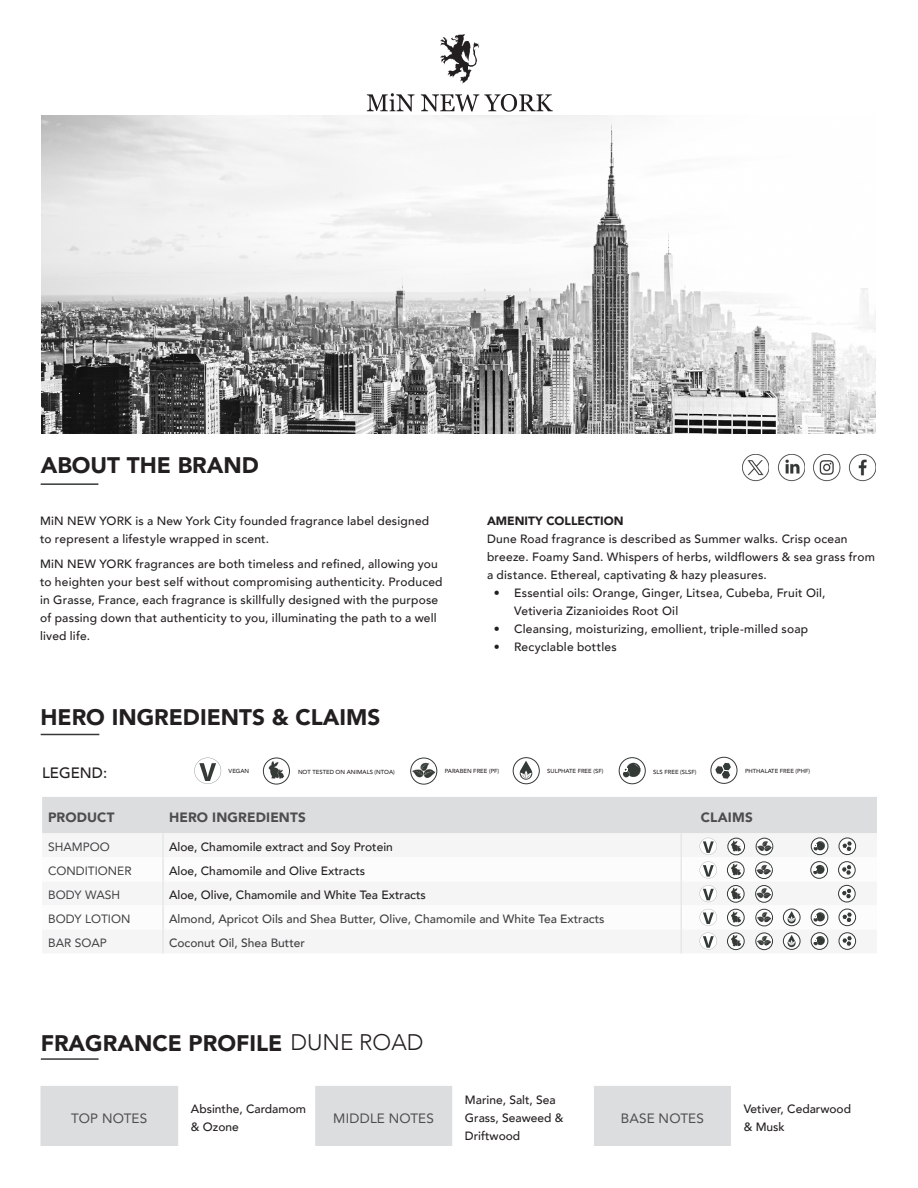
<style>
.page{position:relative;width:918px;height:1188px;background:#fff}
.page>*{position:absolute;margin:0;border:0;box-sizing:border-box;transform-origin:0 0}
.Paragraph_Style_1{font:900 22.5px "Avenir";color:#231f20}
.t1{font:500 15px "Avenir";color:#231f20}
.t2{font:900 13.5px "Avenir";letter-spacing:.01em;color:#4d4d4f}
.t3{font:13.5px "Avenir";letter-spacing:.015em;color:#4d4d4f}
.Body{font:500 12px/18px "Avenir";letter-spacing:.015em;color:#231f20}
.t4{font:500 12px "Avenir";color:#414042}
.t5{font:12px "Avenir";color:#414042}
.Body-2{font:900 12px "Avenir";color:#231f20}
.Paragraph_Style_1-2{font:500 5.85px "Avenir";color:#231f20}
.s1{font-weight:300}
</style>
<div class="page">
<svg style="left:699px;top:861px;width:158px;height:66px"></svg>
<hr style="left:162px;top:833px;width:2px;height:24px;background:#e6e7e9">
<hr style="left:680px;top:833px;width:2px;height:24px;background:#e6e7e9">
<hr style="left:162px;top:857px;width:2px;height:24px;background:#e6e7e9">
<hr style="left:680px;top:857px;width:2px;height:24px;background:#e6e7e9">
<hr style="left:162px;top:881px;width:2px;height:24px;background:#e6e7e9">
<hr style="left:680px;top:881px;width:2px;height:24px;background:#e6e7e9">
<hr style="left:162px;top:905px;width:2px;height:24px;background:#e6e7e9">
<hr style="left:680px;top:905px;width:2px;height:24px;background:#e6e7e9">
<hr style="left:162px;top:929px;width:2px;height:24px;background:#e6e7e9">
<hr style="left:680px;top:929px;width:2px;height:24px;background:#e6e7e9">
<svg style="left:40px;top:1086px;width:691px;height:60px"></svg>
<hr style="left:41px;top:483px;width:57px;height:2px;background:#353935">
<svg style="left:513px;top:758px;width:26px;height:26px"></svg>
<div style="left:513px;top:758px;width:26px;height:26px;border:1px solid #343a36;border-radius:50%"></div>
<svg style="left:520px;top:761px;width:12px;height:19px"></svg>
<svg style="left:411px;top:758px;width:26px;height:26px"></svg>
<div style="left:411px;top:758px;width:26px;height:26px;border:1px solid #343a36;border-radius:50%"></div>
<img style="left:412px;top:761px;width:24px;height:18px">
<svg style="left:432px;top:764px;width:4px;height:7px"></svg>
<svg style="left:194px;top:758px;width:27px;height:26px"></svg>
<svg style="left:263px;top:758px;width:27px;height:26px"></svg>
<div style="left:263px;top:758px;width:27px;height:26px;border:1px solid #343a36;border-radius:50%"></div>
<img style="left:267px;top:760px;width:20px;height:20px;border-radius:10px">
<svg style="left:619px;top:758px;width:26px;height:26px"></svg>
<div style="left:619px;top:758px;width:26px;height:26px;border:1px solid #343a36;border-radius:50%"></div>
<svg style="left:623px;top:763px;width:18px;height:15px"></svg>
<svg style="left:711px;top:757px;width:26px;height:26px"></svg>
<div style="left:711px;top:757px;width:26px;height:26px;border:1px solid #343a36;border-radius:50%"></div>
<svg style="left:714px;top:762px;width:18px;height:18px"></svg>
<img style="left:42px;top:116px;width:833px;height:317px">
<hr style="left:41px;top:734px;width:58px;height:1px;background:#353935">
<hr style="left:41px;top:1058px;width:58px;height:2px;background:#353935">
<svg style="left:700px;top:862px;width:17px;height:16px"></svg>
<svg style="left:756px;top:862px;width:16px;height:17px"></svg>
<div style="left:756px;top:862px;width:16px;height:17px;border:1px solid #343a36;border-radius:50%"></div>
<img style="left:757px;top:864px;width:15px;height:11px">
<svg style="left:769px;top:866px;width:3px;height:4px"></svg>
<svg style="left:811px;top:862px;width:17px;height:16px"></svg>
<div style="left:811px;top:862px;width:17px;height:16px;border:1px solid #343a36;border-radius:50%"></div>
<svg style="left:813px;top:865px;width:11px;height:9px"></svg>
<svg style="left:727px;top:862px;width:17px;height:17px"></svg>
<div style="left:727px;top:862px;width:17px;height:17px;border:1px solid #343a36;border-radius:50%"></div>
<svg style="left:730px;top:863px;width:12px;height:13px"></svg>
<svg style="left:839px;top:862px;width:16px;height:16px"></svg>
<div style="left:838px;top:862px;width:17px;height:16px;border:1px solid #343a36;border-radius:50%"></div>
<svg style="left:841px;top:864px;width:11px;height:12px"></svg>
<svg style="left:700px;top:885px;width:17px;height:17px"></svg>
<svg style="left:756px;top:886px;width:16px;height:16px"></svg>
<div style="left:756px;top:885px;width:16px;height:17px;border:1px solid #343a36;border-radius:50%"></div>
<img style="left:757px;top:887px;width:15px;height:12px">
<svg style="left:769px;top:889px;width:3px;height:5px"></svg>
<svg style="left:727px;top:886px;width:17px;height:16px"></svg>
<div style="left:727px;top:885px;width:17px;height:17px;border:1px solid #343a36;border-radius:50%"></div>
<svg style="left:730px;top:887px;width:12px;height:13px"></svg>
<svg style="left:839px;top:885px;width:16px;height:17px"></svg>
<div style="left:838px;top:885px;width:17px;height:17px;border:1px solid #343a36;border-radius:50%"></div>
<svg style="left:841px;top:888px;width:11px;height:11px"></svg>
<svg style="left:42px;top:797px;width:835px;height:58px"></svg>
<svg style="left:783px;top:909px;width:17px;height:17px"></svg>
<div style="left:783px;top:909px;width:17px;height:17px;border:1px solid #343a36;border-radius:50%"></div>
<svg style="left:788px;top:911px;width:8px;height:12px"></svg>
<svg style="left:756px;top:909px;width:17px;height:17px"></svg>
<div style="left:756px;top:909px;width:17px;height:17px;border:1px solid #343a36;border-radius:50%"></div>
<img style="left:757px;top:911px;width:15px;height:12px">
<svg style="left:769px;top:913px;width:3px;height:5px"></svg>
<svg style="left:811px;top:909px;width:17px;height:17px"></svg>
<div style="left:811px;top:909px;width:17px;height:17px;border:1px solid #343a36;border-radius:50%"></div>
<svg style="left:813px;top:912px;width:12px;height:10px"></svg>
<svg style="left:728px;top:909px;width:16px;height:17px"></svg>
<div style="left:727px;top:909px;width:17px;height:17px;border:1px solid #343a36;border-radius:50%"></div>
<svg style="left:730px;top:911px;width:13px;height:12px"></svg>
<svg style="left:839px;top:909px;width:17px;height:17px"></svg>
<div style="left:839px;top:909px;width:17px;height:17px;border:1px solid #343a36;border-radius:50%"></div>
<svg style="left:841px;top:912px;width:12px;height:11px"></svg>
<svg style="left:700px;top:909px;width:17px;height:17px"></svg>
<svg style="left:783px;top:933px;width:17px;height:16px"></svg>
<div style="left:783px;top:933px;width:17px;height:16px;border:1px solid #343a36;border-radius:50%"></div>
<svg style="left:788px;top:935px;width:8px;height:12px"></svg>
<div style="left:756px;top:933px;width:17px;height:17px;border:1px solid #343a36;border-radius:50%"></div>
<img style="left:757px;top:935px;width:15px;height:11px">
<svg style="left:769px;top:937px;width:3px;height:4px"></svg>
<svg style="left:811px;top:933px;width:17px;height:16px"></svg>
<div style="left:811px;top:933px;width:17px;height:16px;border:1px solid #343a36;border-radius:50%"></div>
<svg style="left:813px;top:936px;width:12px;height:9px"></svg>
<div style="left:727px;top:933px;width:17px;height:17px;border:1px solid #343a36;border-radius:50%"></div>
<svg style="left:730px;top:934px;width:13px;height:13px"></svg>
<div style="left:839px;top:933px;width:17px;height:16px;border:1px solid #343a36;border-radius:50%"></div>
<svg style="left:841px;top:935px;width:12px;height:12px"></svg>
<svg style="left:700px;top:933px;width:17px;height:16px"></svg>
<svg style="left:440px;top:34px;width:39px;height:50px"></svg>
<svg style="left:367px;top:93px;width:47px;height:18px"></svg>
<svg style="left:421px;top:94px;width:132px;height:18px"></svg>
<img style="left:742px;top:454px;width:27px;height:27px">
<img style="left:849px;top:454px;width:27px;height:27px">
<img style="left:813px;top:454px;width:27px;height:27px">
<img style="left:778px;top:454px;width:26px;height:27px">
<p class="Paragraph_Style_1" style="left:41px;top:446px;width:220px">ABOUT THE BRAND</p>
<p class="Body" style="left:40px;top:511px;width:391px">MiN NEW YORK is a New York City founded fragrance label designed to represent a lifestyle wrapped in scent.</p>
<p class="Body" style="left:40px;top:554px;width:404px">MiN NEW YORK fragrances are both timeless and refined, allowing you to heighten your best self without compromising authenticity. Produced in Grasse, France, each fragrance is skillfully designed with the purpose of passing down that authenticity to you, illuminating the path to a well lived life.</p>
<p class="Paragraph_Style_1" style="left:40px;top:697px;width:341px">HERO INGREDIENTS &amp; CLAIMS</p>
<p class="Body-2" style="left:487px;top:511px;width:138px">AMENITY COLLECTION</p>
<p class="Body" style="left:487px;top:529px;width:390px">Dune Road fragrance is described as Summer walks. Crisp ocean breeze. Foamy Sand. Whispers of herbs, wildflowers &amp; sea grass from a distance. Ethereal, captivating &amp; hazy pleasures.</p>
<p class="Body" style="left:514px;top:583px;width:313px;text-indent:-20px">• Essential oils: Orange, Ginger, Litsea, Cubeba, Fruit Oil,<br>Vetiveria Zizanioides Root Oil</p>
<p class="Body" style="left:494px;top:619px;width:316px">• Cleansing, moisturizing, emollient, triple-milled soap</p>
<p class="Body" style="left:494px;top:637px;width:124px">• Recyclable bottles</p>
<p class="t1" style="left:42px;top:760px;width:67px">LEGEND:</p>
<p class="Paragraph_Style_1-2" style="left:229px;top:766px;width:22px">VEGAN</p>
<p class="Paragraph_Style_1-2" style="left:298px;top:767px;width:98px">NOT TESTED ON ANIMALS (NTOA)</p>
<p class="Paragraph_Style_1-2" style="left:445px;top:766px;width:56px">PARABEN FREE (PF)</p>
<p class="Paragraph_Style_1-2" style="left:547px;top:766px;width:58px">SULPHATE FREE (SF)</p>
<p class="Paragraph_Style_1-2" style="left:653px;top:767px;width:45px">SLS FREE (SLSF)</p>
<p class="Paragraph_Style_1-2" style="left:745px;top:766px;width:67px">PHTHALATE FREE (PHF)</p>
<p class="t2" style="left:48px;top:806px;width:68px">PRODUCT</p>
<p class="t2" style="left:169px;top:806px;width:138px">HERO INGREDIENTS</p>
<p class="t2" style="left:701px;top:806px;width:54px">CLAIMS</p>
<p class="t5" style="left:48px;top:838px;width:63px">SHAMPOO</p>
<p class="Body" style="left:169px;top:838px;width:225px">Aloe, Chamomile extract and Soy Protein</p>
<p class="t5" style="left:48px;top:862px;width:85px">CONDITIONER</p>
<p class="Body" style="left:169px;top:862px;width:198px">Aloe, Chamomile and Olive Extracts</p>
<p class="t5" style="left:48px;top:886px;width:73px">BODY WASH</p>
<p class="Body" style="left:169px;top:886px;width:258px">Aloe, Olive, Chamomile and White Tea Extracts</p>
<p class="t5" style="left:48px;top:910px;width:84px">BODY LOTION</p>
<p class="t4" style="left:169px;top:909px;width:437px">Almond, Apricot Oils and Shea Butter, Olive, Chamomile and White Tea Extracts</p>
<p class="t5" style="left:48px;top:934px;width:60px">BAR SOAP</p>
<p class="t4" style="left:169px;top:933px;width:137px">Coconut Oil, Shea Butter</p>
<p class="Paragraph_Style_1" style="left:41px;top:1024px;width:384px">FRAGRANCE PROFILE <span class="s1">DUNE ROAD</span></p>
<p class="t3" style="left:71px;top:1107px;width:78px">TOP NOTES</p>
<p class="Body" style="left:191px;top:1099px;width:117px">Absinthe, Cardamom &amp; Ozone</p>
<p class="t3" style="left:333px;top:1107px;width:102px">MIDDLE NOTES</p>
<p class="Body" style="left:465px;top:1090px;width:100px">Marine, Salt, Sea<br>Grass, Seaweed &amp;<br>Driftwood</p>
<p class="t3" style="left:621px;top:1107px;width:85px">BASE NOTES</p>
<p class="Body" style="left:744px;top:1099px;width:109px">Vetiver, Cedarwood &amp; Musk</p>
</div>
